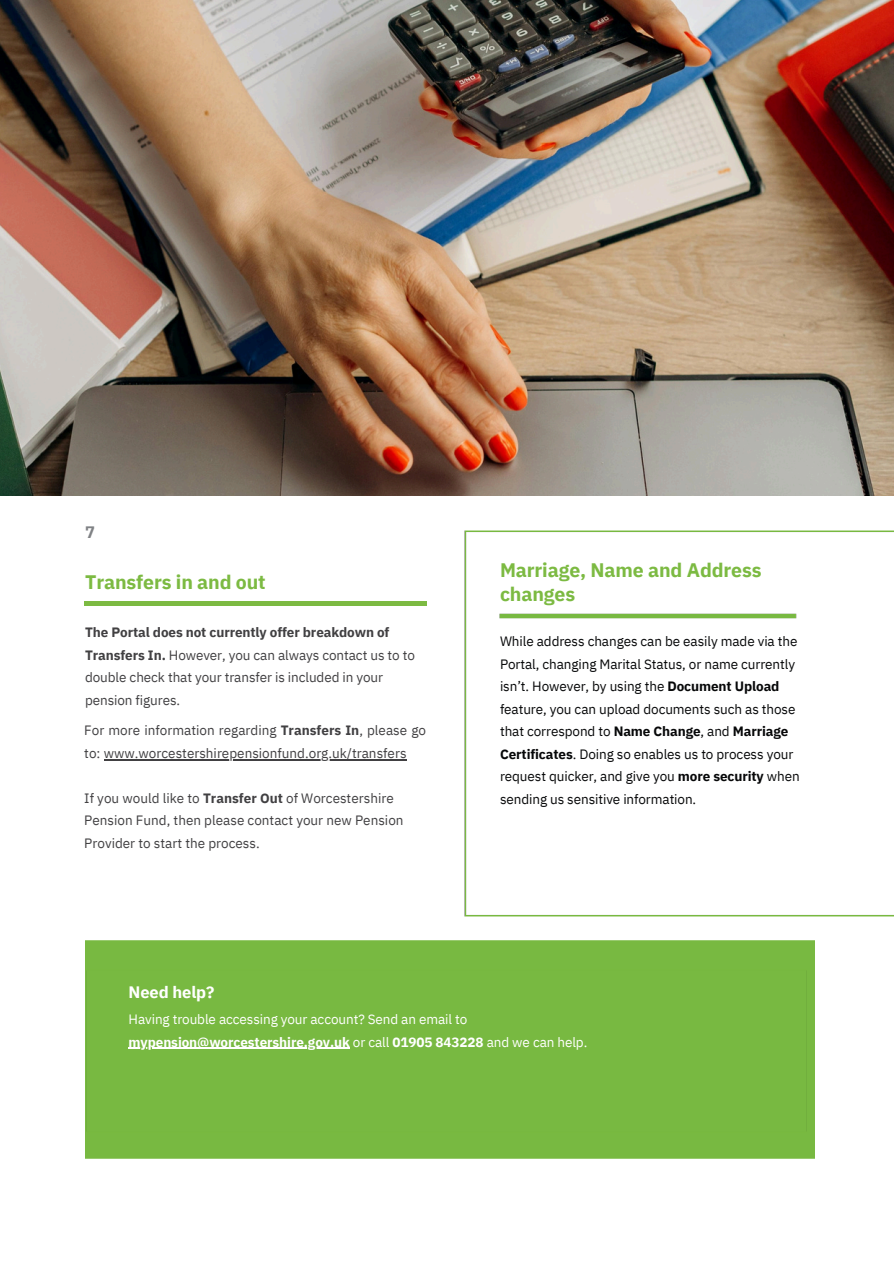
<style>
.page{position:relative;width:894px;height:1264px;background:#fff}
.page>*{position:absolute;margin:0;border:0;box-sizing:border-box;transform-origin:0 0}
.t1{font:700 19.5px/24.8px "IBM Plex Sans";letter-spacing:-.005em;color:#7cba42}
.t2{font:700 16.5px "IBM Plex Sans";letter-spacing:-.005em;color:#fff}
.t3{font:700 16.5px "IBM Plex Sans";color:#808285}
.t4{font:13.5px/22.5px "IBM Plex Sans";letter-spacing:-.005em;color:#070809}
.t5{font:13.5px/22.5px "IBM Plex Sans";color:#414042}
.t6{font:13.5px/22.5px "IBM Plex Sans";letter-spacing:-.005em;color:#fff}
.t7{font:700 13.5px "IBM Plex Sans";letter-spacing:-.005em;color:#414042}
.s1{font-weight:700}
</style>
<div class="page">
<div style="left:85px;top:940px;width:729px;height:218px;background:#78b941"></div>
<img style="left:0;top:0;width:893px;height:495px">
<img style="left:84px;top:601px;width:342px;height:4px">
<div style="left:85px;top:969px;width:723px;height:163px;background:#78b941"></div>
<img style="left:464px;top:530px;width:429px;height:387px">
<hr style="left:104px;top:759px;width:302px;height:1px;background:#414042">
<hr style="left:129px;top:1047px;width:221px;height:1px;background:#fff">
<h2 class="t3" style="left:85px;top:521px;width:11px">7</h2>
<h3 class="t1" style="left:85px;top:569px;width:182px">Transfers in and out</h3>
<p class="t7" style="left:85px;top:623px;width:306px">The Portal does not currently offer breakdown of</p>
<p class="t5" style="left:85px;top:643px;width:331px"><span class="s1">Transfers In.</span> However, you can always contact us to to double check that your transfer is included in your pension figures.</p>
<p class="t5" style="left:84px;top:719px;width:343px">For more information regarding <span class="s1">Transfers In</span>, please go to: www.worcestershirepensionfund.org.uk/transfers</p>
<p class="t5" style="left:84px;top:786px;width:321px">If you would like to <span class="s1">Transfer Out</span> of Worcestershire<br>Pension Fund, then please contact your new Pension<br>Provider to start the process.</p>
<p class="t2" style="left:129px;top:981px;width:87px">Need help?</p>
<h3 class="t1" style="left:500px;top:557px;width:263px">Marriage, Name and Address changes</h3>
<p class="t4" style="left:500px;top:630px;width:301px">While address changes can be easily made via the Portal, changing Marital Status, or name currently isn’t. However, by using the <span class="s1">Document Upload </span>feature, you can upload documents such as those that correspond to <span class="s1">Name Change</span>, and <span class="s1">Marriage Certificates</span>. Doing so enables us to process your request quicker, and give you <span class="s1">more security</span> when sending us sensitive information.</p>
<p class="t6" style="left:129px;top:1007px;width:460px">Having trouble accessing your account? Send an email to <span class="s1">mypension@worcestershire.gov.uk</span> or call <span class="s1">01905 843228</span> and we can help.</p>
</div>
